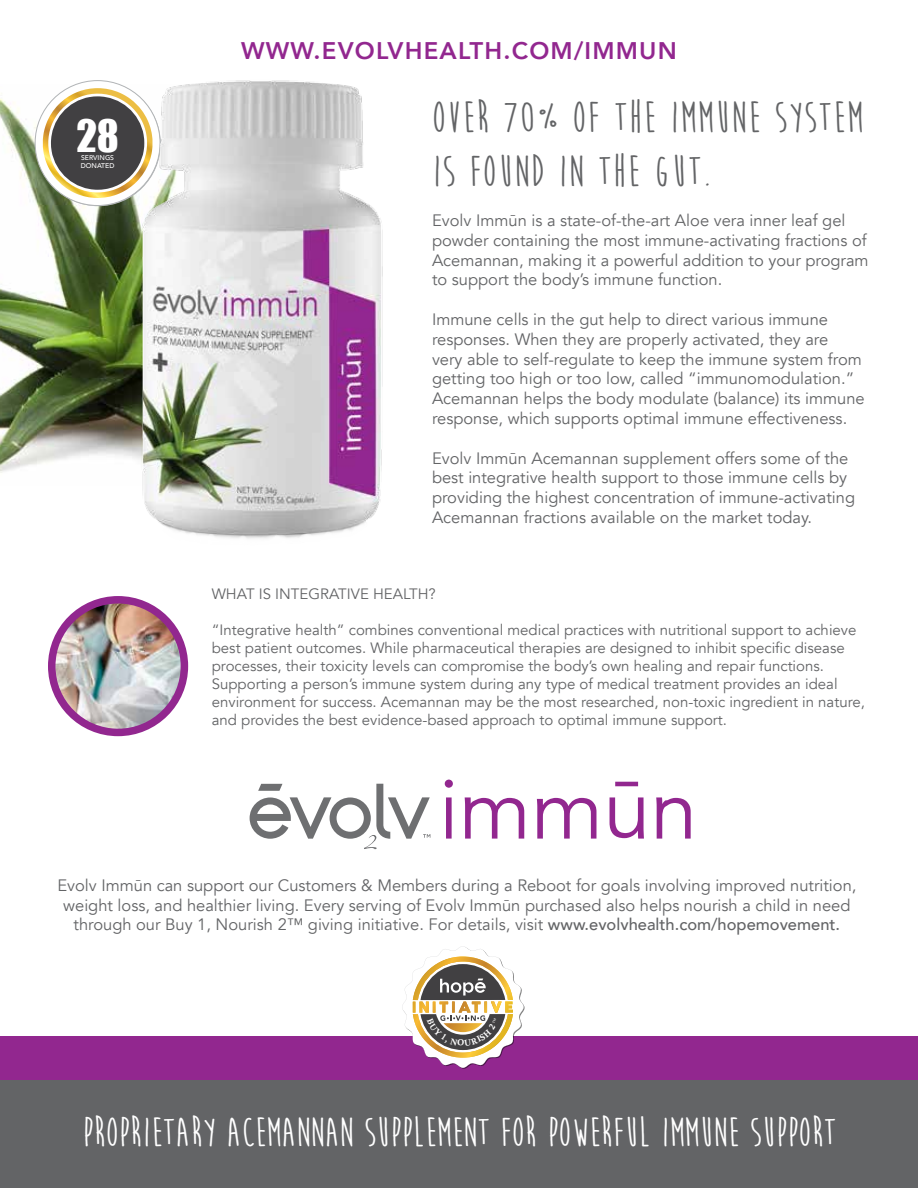
<style>
.page{position:relative;width:918px;height:1188px;background:#fff}
.page>*{position:absolute;margin:0;border:0;box-sizing:border-box;transform-origin:0 0}
.t1{font:700 45px/54px "Moon Flower";letter-spacing:.03em;color:#636466}
.t2{font:700 42px "Moon Flower";color:#fff}
.t3{font:41.1px "Impact";color:#fff}
.t4{font:800 24px "Avenir";letter-spacing:.05em;color:#92278f}
.t5{font:16.5px/19.8px "Avenir";color:#636466}
.t6{font:15px/18px "Avenir";color:#636466}
.t7{font:500 6.9px/8.2px "Avenir";color:#fff}
.s1{font-weight:500}
</style>
<div class="page">
<img style="left:0;top:85px;width:78px;height:388px">
<div style="left:0;top:1038px;width:918px;height:150px;background:#636466"></div>
<div style="left:0;top:1036px;width:918px;height:43px;background:#92278f"></div>
<img style="left:52px;top:601px;width:132px;height:131px">
<div style="left:48px;top:596px;width:140px;height:140px;border:8px solid #92278f;border-radius:50%"></div>
<svg style="left:35px;top:81px;width:125px;height:125px"></svg>
<svg style="left:43px;top:88px;width:35px;height:110px"></svg>
<svg style="left:250px;top:784px;width:180px;height:65px"></svg>
<svg style="left:445px;top:780px;width:8px;height:59px"></svg>
<svg style="left:465px;top:797px;width:59px;height:42px"></svg>
<svg style="left:537px;top:798px;width:59px;height:41px"></svg>
<svg style="left:610px;top:782px;width:34px;height:57px"></svg>
<svg style="left:656px;top:797px;width:35px;height:42px"></svg>
<img style="left:78px;top:80px;width:305px;height:459px">
<svg style="left:402px;top:946px;width:123px;height:123px"></svg>
<h3 class="t3" style="left:76px;top:104px;width:44px">28</h3>
<p class="t7" style="left:81px;top:153px;width:35px">SERVINGS<br>DONATED</p>
<h3 class="t4" style="left:241px;top:28px;width:437px">WWW.EVOLVHEALTH.COM/IMMUN</h3>
<h1 class="t1" style="left:432px;top:91px;width:432px">OVER 70% OF THE IMMUNE SYSTEM<br>IS FOUND IN THE GUT.</h1>
<p class="t5" style="left:432px;top:211px;width:438px">Evolv Immūn is a state-of-the-art Aloe vera inner leaf gel powder containing the most immune-activating fractions of Acemannan, making it a powerful addition to your program to support the body’s immune function.</p>
<p class="t5" style="left:432px;top:310px;width:434px">Immune cells in the gut help to direct various immune responses. When they are properly activated, they are<br>very able to self-regulate to keep the immune system from getting too high or too low, called “immunomodulation.” Acemannan helps the body modulate (balance) its immune response, which supports optimal immune effectiveness.</p>
<p class="t5" style="left:432px;top:448px;width:425px">Evolv Immūn Acemannan supplement offers some of the best integrative health support to those immune cells by providing the highest concentration of immune-activating Acemannan fractions available on the market today.</p>
<p class="t6" style="left:212px;top:585px;width:226px">WHAT IS INTEGRATIVE HEALTH?</p>
<p class="t6" style="left:212px;top:621px;width:655px">“Integrative health” combines conventional medical practices with nutritional support to achieve best patient outcomes. While pharmaceutical therapies are designed to inhibit specific disease processes, their toxicity levels can compromise the body’s own healing and repair functions.<br>Supporting a person’s immune system during any type of medical treatment provides an ideal environment for success. Acemannan may be the most researched, non-toxic ingredient in nature, and provides the best evidence-based approach to optimal immune support.</p>
<p class="t5" style="left:57px;top:875px;width:801px;text-align:center">Evolv Immūn can support our Customers &amp; Members during a Reboot for goals involving improved nutrition, weight loss, and healthier living. Every serving of Evolv Immūn purchased also helps nourish a child in need through our Buy 1, Nourish 2™ giving initiative. For details, visit <span class="s1">www.evolvhealth.com/hopemovement.</span></p>
<h2 class="t2" style="left:82px;top:1110px;width:756px">PROPRIETARY ACEMANNAN SUPPLEMENT FOR POWERFUL IMMUNE SUPPORT</h2>
</div>
